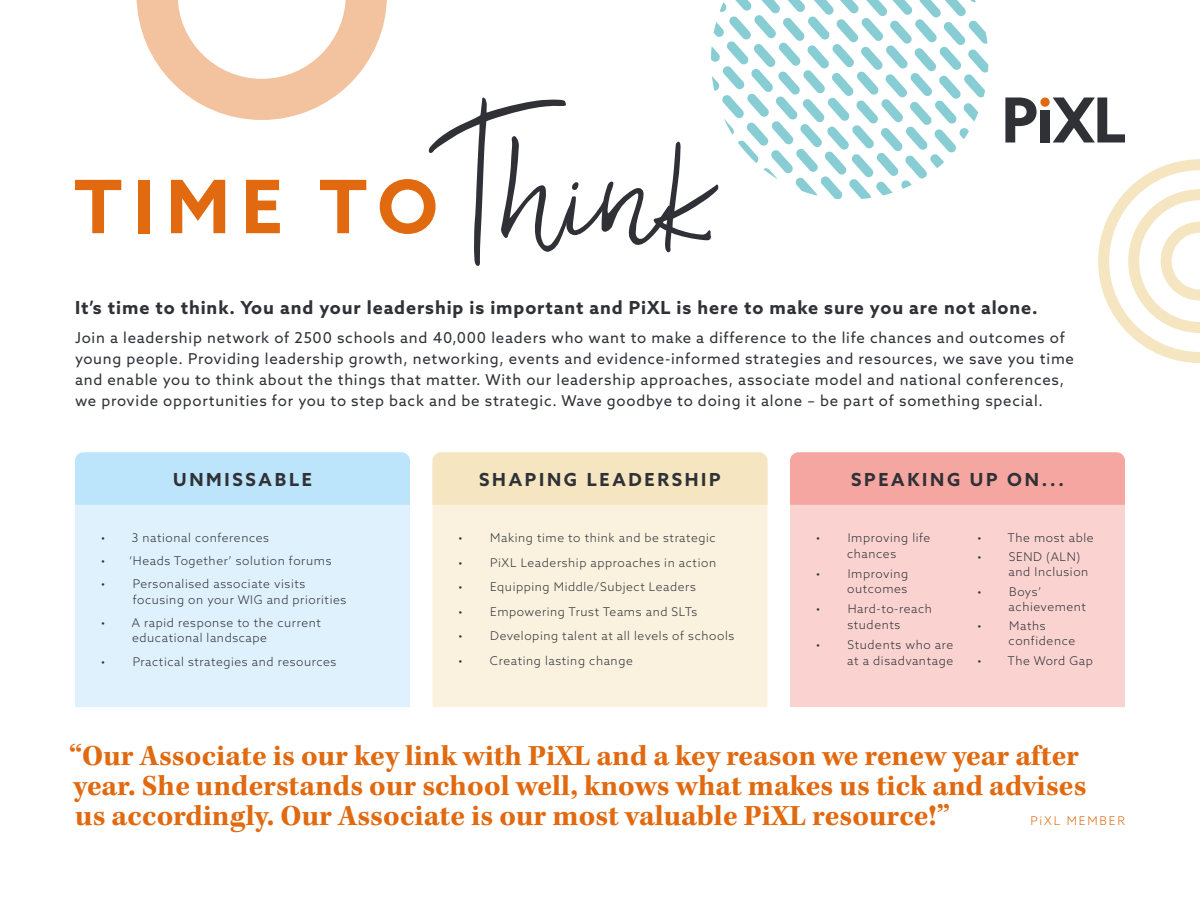
<style>
.page{position:relative;width:1200px;height:900px;background:#fff}
.page>*{position:absolute;margin:0;border:0;box-sizing:border-box;transform-origin:0 0}
.t1{font:700 30px/30px "Kepler Std";color:#e1690f}
.t2{font:700 18px "Azo Sans";letter-spacing:.05em;color:#2f3137}
.t3{font:700 18px "Azo Sans";letter-spacing:.15em;color:#2f3137}
.t4{font:15px/21px "Azo Sans";letter-spacing:.05em;color:#2f3137}
.t5{font:300 12px/15.6px "Azo Sans";letter-spacing:.05em;color:#2f3137}
.t6{font:300 12px "Azo Sans";letter-spacing:.15em;color:#e1690f}
</style>
<div class="page">
<svg style="left:1005px;top:98px;width:32px;height:45px"></svg>
<div style="left:1040px;top:110px;width:10px;height:32px;background:#2f3137"></div>
<svg style="left:1053px;top:98px;width:72px;height:44px"></svg>
<div style="left:1040px;top:98px;width:10px;height:9px;background:#e1690f;border-radius:50%"></div>
<div style="left:75px;top:505px;width:335px;height:202px;background:#def1fd"></div>
<div style="left:433px;top:505px;width:334px;height:202px;background:#faf2df"></div>
<div style="left:790px;top:505px;width:335px;height:202px;background:#fad3d0"></div>
<svg style="left:75px;top:180px;width:46px;height:53px"></svg>
<div style="left:75px;top:452px;width:335px;height:53px;background:#bce4fa"></div>
<div style="left:433px;top:452px;width:334px;height:53px;background:#f5e5c0"></div>
<div style="left:790px;top:452px;width:335px;height:53px;background:#f5a6a0"></div>
<svg style="left:137px;top:0;width:851px;height:266px"></svg>
<svg style="left:1098px;top:159px;width:102px;height:204px"></svg>
<h2 class="t2" style="left:75px;top:296px;width:964px">It’s time to think. You and your leadership is important and PiXL is here to make sure you are not alone.</h2>
<p class="t4" style="left:75px;top:327px;width:1001px">Join a leadership network of 2500 schools and 40,000 leaders who want to make a difference to the life chances and outcomes of young people. Providing leadership growth, networking, events and evidence-informed strategies and resources, we save you time and enable you to think about the things that matter. With our leadership approaches, associate model and national conferences, we provide opportunities for you to step back and be strategic. Wave goodbye to doing it alone – be part of something special.</p>
<h2 class="t3" style="left:173px;top:467px;width:140px">UNMISSABLE</h2>
<h2 class="t3" style="left:479px;top:467px;width:243px">SHAPING LEADERSHIP</h2>
<h2 class="t3" style="left:851px;top:467px;width:214px">SPEAKING UP ON...</h2>
<p class="t5" style="left:101px;top:530px;width:170px">• 3 national conferences</p>
<p class="t5" style="left:101px;top:553px;width:232px">• ‘Heads Together’ solution forums</p>
<p class="t5" style="left:133px;top:576px;width:215px;text-indent:-32px">• Personalised associate visits focusing on your WIG and priorities</p>
<p class="t5" style="left:132px;top:615px;width:190px;text-indent:-31px">• A rapid response to the current educational landscape</p>
<p class="t5" style="left:101px;top:653px;width:237px">• Practical strategies and resources</p>
<p class="t5" style="left:458px;top:530px;width:259px">• Making time to think and be strategic</p>
<p class="t5" style="left:458px;top:554px;width:259px">• PiXL Leadership approaches in action</p>
<p class="t5" style="left:458px;top:579px;width:239px">• Equipping Middle/Subject Leaders</p>
<p class="t5" style="left:458px;top:604px;width:241px">• Empowering Trust Teams and SLTs</p>
<p class="t5" style="left:458px;top:628px;width:277px">• Developing talent at all levels of schools</p>
<p class="t5" style="left:458px;top:653px;width:176px">• Creating lasting change</p>
<p class="t5" style="left:816px;top:530px;width:116px;text-align:center">• Improving life chances</p>
<p class="t5" style="left:816px;top:565px;width:94px;text-align:right">• Improving outcomes</p>
<p class="t5" style="left:816px;top:601px;width:118px;text-align:center">• Hard-to-reach students</p>
<p class="t5" style="left:816px;top:637px;width:139px;text-align:right">• Students who are at a disadvantage</p>
<p class="t5" style="left:977px;top:530px;width:118px">• The most able</p>
<p class="t5" style="left:1009px;top:550px;width:81px;line-height:15px;text-indent:-31px">• SEND (ALN) and Inclusion</p>
<p class="t5" style="left:1009px;top:584px;width:79px;line-height:15px;text-indent:-31px">• Boys’ achievement</p>
<p class="t5" style="left:1009px;top:619px;width:68px;line-height:15px;text-indent:-31px">• Maths confidence</p>
<p class="t5" style="left:977px;top:653px;width:117px">• The Word Gap</p>
<h1 class="t1" style="left:69px;top:742px;width:1019px">“Our Associate is our key link with PiXL and a key reason we renew year after year. She understands our school well, knows what makes us tick and advises us accordingly. Our Associate is our most valuable PiXL resource!”</h1>
<p class="t6" style="left:1030px;top:813px;width:96px">PiXL MEMBER</p>
</div>
